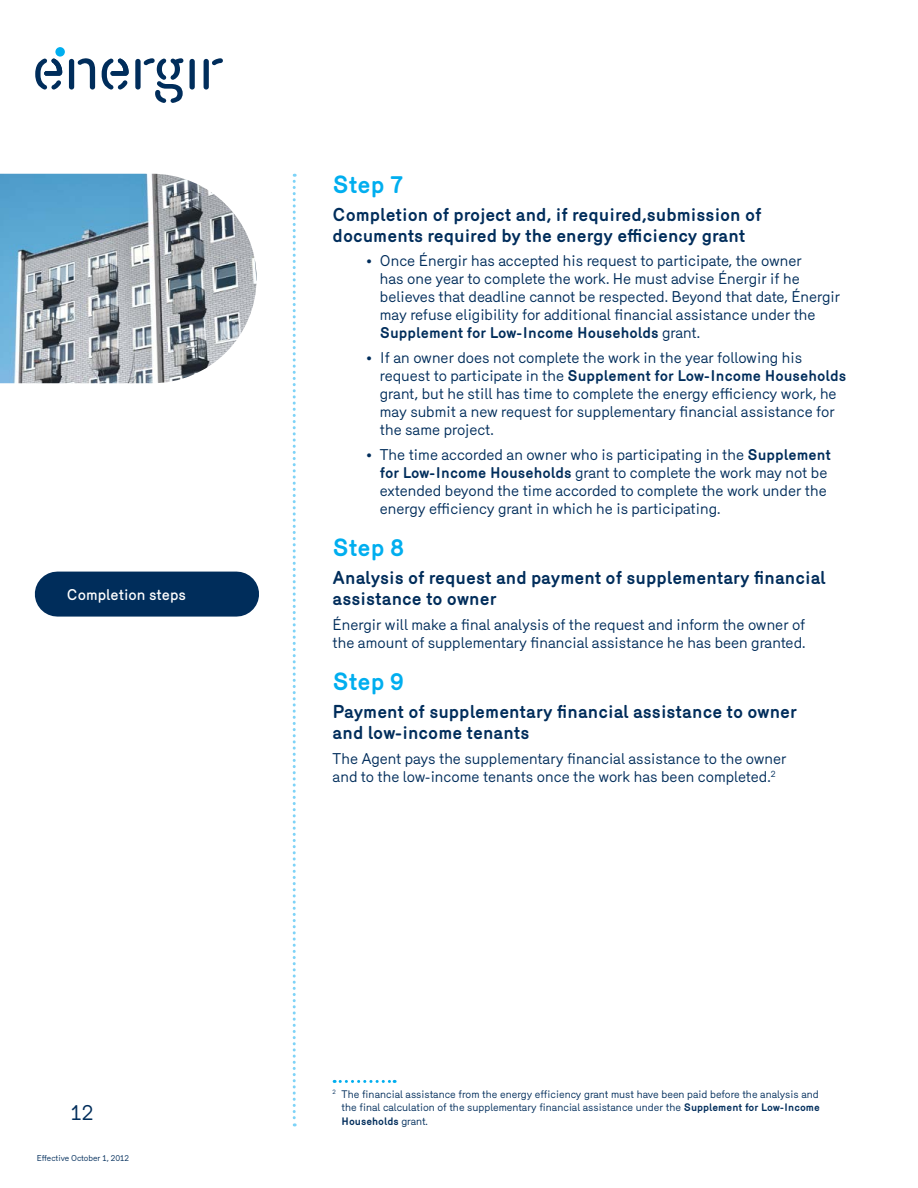
<style>
.page{position:relative;width:918px;height:1188px;background:#fff}
.page>*{position:absolute;margin:0;border:0;box-sizing:border-box;transform-origin:0 0}
.t1{font:700 24px "Merkury";letter-spacing:-.01em;color:#00aeef}
.t2{font:21px "Merkury";color:#002d5b}
.t3{font:700 18px/21px "Merkury";color:#002d5b}
.t4{font:15px/18px "Merkury";color:#002d5b}
.t5{font:500 15px "Merkury";color:#fff}
.t6{font:10.5px/13.5px "Merkury";color:#002d5b;text-align:justify}
.t7{font:8.25px "Merkury";color:#002d5b}
.s1{font-weight:700}
</style>
<div class="page">
<svg style="left:293px;top:174px;width:3px;height:952px"></svg>
<img style="left:0;top:174px;width:257px;height:209px">
<svg style="left:55px;top:47px;width:10px;height:10px"></svg>
<div style="left:69px;top:59px;width:5px;height:31px;background:#002d5b;border-radius:3px"></div>
<svg style="left:77px;top:58px;width:18px;height:32px"></svg>
<div style="left:190px;top:59px;width:5px;height:31px;background:#002d5b;border-radius:3px"></div>
<svg style="left:35px;top:58px;width:27px;height:32px"></svg>
<svg style="left:102px;top:58px;width:27px;height:32px"></svg>
<div style="left:135px;top:59px;width:6px;height:31px;background:#002d5b;border-radius:3px"></div>
<svg style="left:143px;top:58px;width:41px;height:45px"></svg>
<div style="left:204px;top:59px;width:5px;height:31px;background:#002d5b;border-radius:3px"></div>
<svg style="left:212px;top:58px;width:11px;height:7px"></svg>
<div style="left:57px;top:572px;width:180px;height:45px;background:#002d5b"></div>
<svg style="left:334px;top:1080px;width:61px;height:3px"></svg>
<p class="t5" style="left:67px;top:583px;width:121px">Completion steps</p>
<h2 class="t2" style="left:71px;top:1097px;width:24px">12</h2>
<p class="t7" style="left:37px;top:1152px;width:94px">Effective October 1, 2012</p>
<h1 class="t1" style="left:333px;top:167px;width:72px">Step 7</h1>
<p class="t3" style="left:333px;top:202px;width:430px">Completion of project and, if required,submission of documents required by the energy efficiency grant</p>
<p class="t4" style="left:380px;top:251px;width:462px;text-indent:-14px">• Once Énergir has accepted his request to participate, the owner<br>has one year to complete the work. He must advise Énergir if he believes that deadline cannot be respected. Beyond that date, Énergir may refuse eligibility for additional financial assistance under the <span class="s1">Supplement for Low-Income Households</span> grant.</p>
<p class="t4" style="left:380px;top:348px;width:468px;text-indent:-14px">• If an owner does not complete the work in the year following his request to participate in the <span class="s1">Supplement for Low-Income Households </span>grant, but he still has time to complete the energy efficiency work, he may submit a new request for supplementary financial assistance for the same project.</p>
<p class="t4" style="left:380px;top:444px;width:453px;text-indent:-14px">• The time accorded an owner who is participating in the <span class="s1">Supplement for Low-Income Households</span> grant to complete the work may not be extended beyond the time accorded to complete the work under the energy efficiency grant in which he is participating.</p>
<h1 class="t1" style="left:333px;top:530px;width:73px">Step 8</h1>
<p class="t3" style="left:333px;top:566px;width:495px">Analysis of request and payment of supplementary financial assistance to owner</p>
<p class="t4" style="left:333px;top:614px;width:474px">Énergir will make a final analysis of the request and inform the owner of the amount of supplementary financial assistance he has been granted.</p>
<h1 class="t1" style="left:333px;top:664px;width:73px">Step 9</h1>
<p class="t3" style="left:333px;top:699px;width:466px">Payment of supplementary financial assistance to owner and low-income tenants</p>
<p class="t4" style="left:333px;top:748px;width:455px">The Agent pays the supplementary financial assistance to the owner and to the low-income tenants once the work has been completed.<sup>2</sup></p>
<p class="t6" style="left:342px;top:1087px;width:480px;text-indent:-9px"><sup>2</sup> The financial assistance from the energy efficiency grant must have been paid before the analysis and the final calculation of the supplementary financial assistance under the <span class="s1">Supplement for Low-Income Households</span> grant.</p>
</div>
